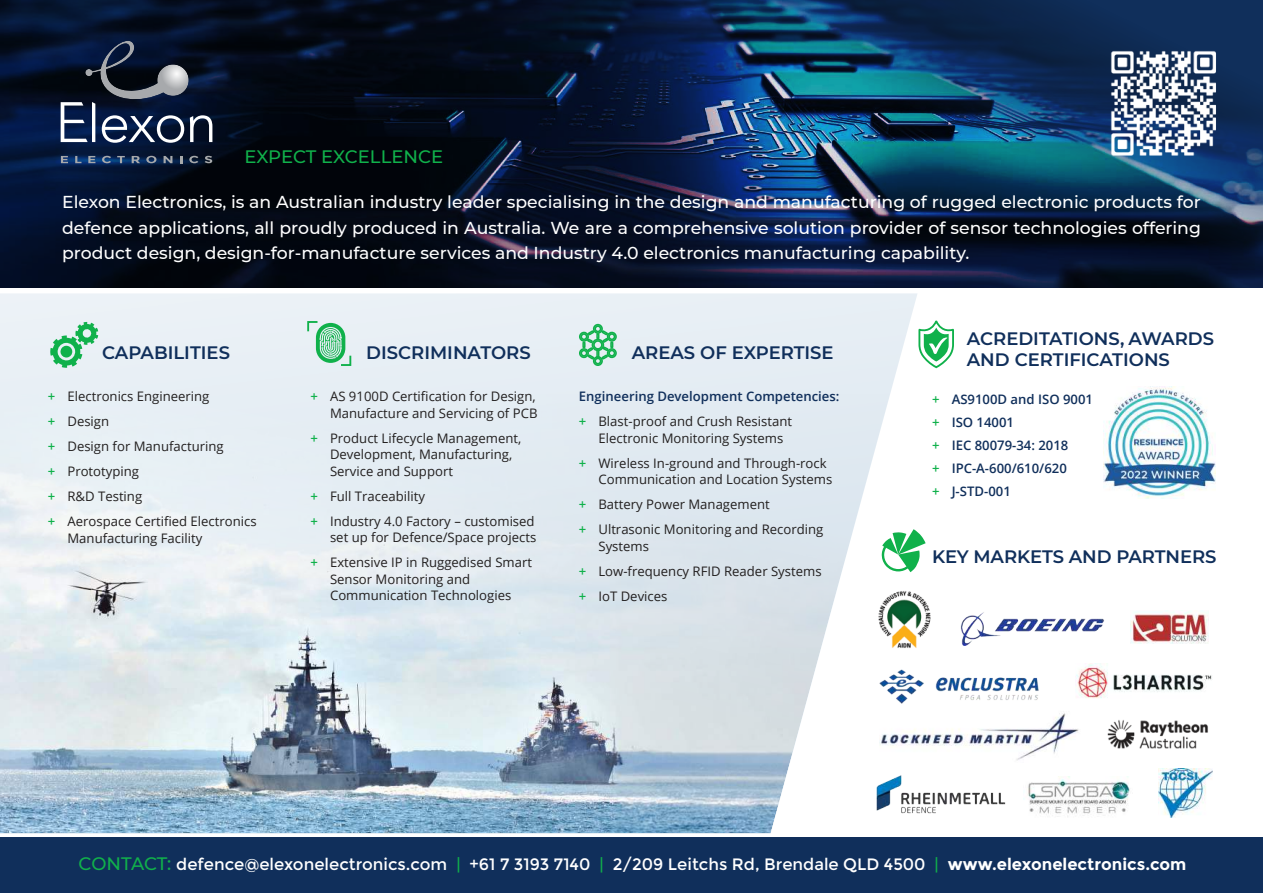
<style>
.page{position:relative;width:1263px;height:893px;background:#fff}
.page>*{position:absolute;margin:0;border:0;box-sizing:border-box;transform-origin:0 0}
.t1{font:600 18px/21px "Montserrat";color:#102f5b}
.t2{font:500 18px "Montserrat";color:#10b14b}
.t3{font:500 17.25px/25.5px "Montserrat";color:#fff;text-align:justify}
.t4{font:16.5px "Montserrat";color:#fff}
.t5{font:13.2px/25px "Open Sans";color:#221f1f}
.t6{font:600 13.2px/23px "Open Sans";color:#102f5b}
.s1{font-weight:600;color:#10b14b}
.s2{color:#10b14b}
.s3{font-weight:400;color:#221f1f}
.s4{font-weight:500;font-size:18px;color:#10b14b}
.s5{font-weight:700}
</style>
<div class="page">
<div style="left:0;top:293px;width:917px;height:102px;background:#e8eff5"></div>
<img style="left:0;top:395px;width:890px;height:438px">
<img style="left:0;top:0;width:1263px;height:288px">
<div style="left:0;top:838px;width:1263px;height:55px;background:#102f5b"></div>
<svg style="left:61px;top:156px;width:7px;height:7px"></svg>
<svg style="left:75px;top:156px;width:6px;height:7px"></svg>
<svg style="left:88px;top:156px;width:7px;height:7px"></svg>
<svg style="left:102px;top:156px;width:9px;height:7px"></svg>
<svg style="left:117px;top:156px;width:8px;height:7px"></svg>
<svg style="left:132px;top:156px;width:8px;height:7px"></svg>
<svg style="left:146px;top:156px;width:10px;height:7px"></svg>
<svg style="left:164px;top:156px;width:8px;height:7px"></svg>
<svg style="left:180px;top:156px;width:2px;height:7px"></svg>
<svg style="left:189px;top:156px;width:9px;height:7px"></svg>
<svg style="left:205px;top:156px;width:7px;height:7px"></svg>
<svg style="left:61px;top:102px;width:34px;height:40px"></svg>
<svg style="left:102px;top:115px;width:82px;height:28px"></svg>
<svg style="left:190px;top:115px;width:22px;height:27px"></svg>
<img style="left:85px;top:41px;width:104px;height:58px">
<svg style="left:50px;top:322px;width:48px;height:46px;background:#93d7b2"></svg>
<img style="left:1103px;top:386px;width:112px;height:112px">
<img style="left:960px;top:612px;width:144px;height:33px">
<img style="left:878px;top:589px;width:53px;height:62px">
<img style="left:1130px;top:611px;width:79px;height:32px">
<img style="left:875px;top:772px;width:131px;height:45px">
<img style="left:1075px;top:663px;width:137px;height:35px">
<img style="left:879px;top:707px;width:200px;height:55px">
<svg style="left:578px;top:323px;width:40px;height:44px;background:#93d6b2"></svg>
<img style="left:1107px;top:720px;width:101px;height:28px">
<img style="left:877px;top:668px;width:162px;height:37px">
<svg style="left:306px;top:320px;width:46px;height:47px;background:#a2dbbe"></svg>
<svg style="left:881px;top:529px;width:45px;height:43px"></svg>
<svg style="left:918px;top:320px;width:36px;height:49px"></svg>
<img style="left:1102px;top:43px;width:121px;height:120px">
<img style="left:1159px;top:769px;width:53px;height:48px">
<img style="left:1027px;top:777px;width:103px;height:40px">
<h1 class="t2" style="left:245px;top:150px;width:200px">EXPECT EXCELLENCE</h1>
<p class="t3" style="left:62px;top:191px;width:1140px">Elexon Electronics, is an Australian industry leader specialising in the design and manufacturing of rugged electronic products for defence applications, all proudly produced in Australia. We are a comprehensive solution provider of sensor technologies offering product design, design-for-manufacture services and Industry 4.0 electronics manufacturing capability.</p>
<h1 class="t1" style="left:102px;top:343px;width:129px">CAPABILITIES</h1>
<p class="t5" style="left:48px;top:385px;width:210px"><span class="s1">+</span> Electronics Engineering<br><span class="s1">+</span> Design<br><span class="s1">+</span> Design for Manufacturing<br><span class="s1">+</span> Prototyping<br><span class="s1">+</span> R&amp;D Testing<br><span class="s1">+</span> Aerospace Certi昀椀ed Electronics</p>
<p class="t5" style="left:67px;top:527px;width:136px">Manufacturing Facility</p>
<h1 class="t1" style="left:366px;top:343px;width:166px">DISCRIMINATORS</h1>
<p class="t5" style="left:311px;top:388px;width:228px;line-height:16.5px;text-align:right"><span class="s1">+</span> AS 9100D Certi昀椀cation for Design,<br>Manufacture and Servicing of PCB</p>
<p class="t5" style="left:330px;top:430px;width:193px;line-height:16.5px;text-indent:-20px"><span class="s1">+</span> Product Lifecycle Management,<br>Development, Manufacturing,<br>Service and Support</p>
<p class="t5" style="left:311px;top:485px;width:226px"><span class="s1">+</span> Full Traceability<br><span class="s1">+</span> Industry 4.0 Factory – customised</p>
<p class="t5" style="left:311px;top:526px;width:227px;text-indent:20px">set up for Defence/Space projects <span class="s1">+</span> Extensive IP in Ruggedised Smart</p>
<p class="t5" style="left:330px;top:571px;width:183px;line-height:16.5px">Sensor Monitoring and<br>Communication Technologies</p>
<h1 class="t1" style="left:632px;top:343px;width:203px">AREAS OF EXPERTISE</h1>
<p class="t6" style="left:579px;top:385px;width:262px;line-height:25px">Engineering Development Competencies: <span class="s2">+</span> <span class="s3">Blast-proof and Crush Resistant</span></p>
<p class="t5" style="left:579px;top:427px;width:249px;text-indent:19px">Electronic Monitoring Systems<br><span class="s1">+</span> Wireless In-ground and Through-rock</p>
<p class="t5" style="left:579px;top:467px;width:255px;text-indent:20px">Communication and Location Systems <span class="s1">+</span> Battery Power Management<br><span class="s1">+</span> Ultrasonic Monitoring and Recording</p>
<p class="t5" style="left:579px;top:535px;width:244px;text-indent:20px">Systems<br><span class="s1">+</span> Low-frequency RFID Reader Systems <span class="s1">+</span> IoT Devices</p>
<h1 class="t1" style="left:967px;top:330px;width:249px">ACREDITATIONS, AWARDS<br>AND CERTIFICATIONS</h1>
<p class="t6" style="left:932px;top:389px;width:162px"><span class="s2">+</span> AS9100D and ISO 9001 <span class="s2">+</span> ISO 14001<br><span class="s2">+</span> IEC 80079-34: 2018<br><span class="s2">+</span> IPC-A-600/610/620<br><span class="s2">+</span> J-STD-001</p>
<h1 class="t1" style="left:932px;top:547px;width:286px">KEY MARKETS AND PARTNERS</h1>
<p class="t4" style="left:79px;top:857px;width:1109px"><span class="s4">CONTACT:</span> defence@elexonelectronics.com <span class="s2">|</span> +61 7 3193 7140 <span class="s2">|</span> 2/209 Leitchs Rd, Brendale QLD 4500 <span class="s2">|</span> <span class="s5">www.elexonelectronics.com</span></p>
</div>
